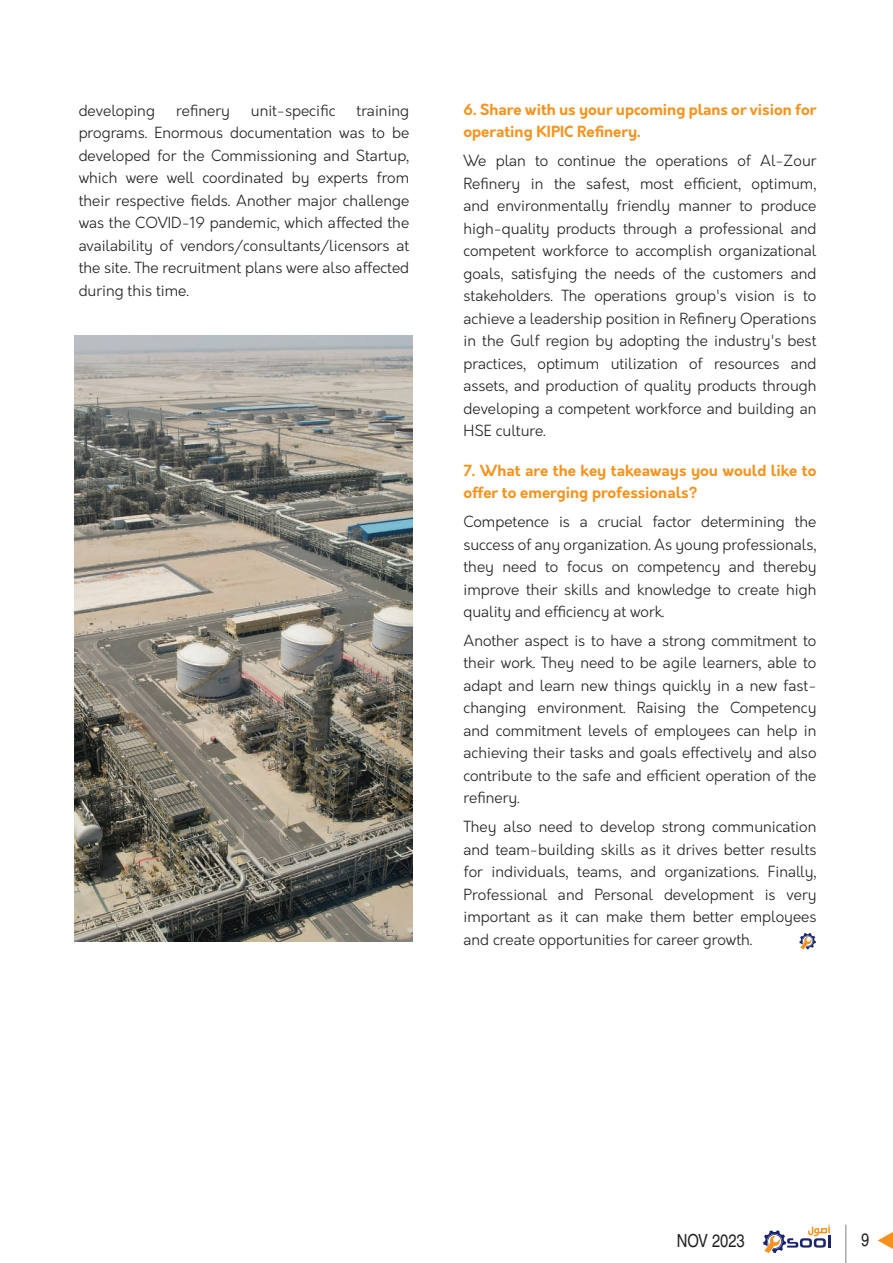
<style>
.page{position:relative;width:893px;height:1263px;background:#fff}
.page>*{position:absolute;margin:0;border:0;box-sizing:border-box;transform-origin:0 0}
.t1{font:condensed 18px "Helvetica CE";color:#231f20}
.t2{font:300 15px/22.5px "Orkney";color:#231f20;text-align:justify}
.t3{font:700 15px/22.5px "Orkney";color:#f7931d}
</style>
<div class="page">
<svg style="left:763px;top:1225px;width:67px;height:28px"></svg>
<hr style="left:845px;top:1225px;width:1px;height:38px;background:#a8a9ad">
<svg style="left:878px;top:1232px;width:15px;height:17px"></svg>
<svg style="left:799px;top:933px;width:17px;height:16px"></svg>
<img style="left:75px;top:336px;width:337px;height:606px">
<p class="t2" style="left:79px;top:99px;width:332px;text-indent:278px">training programs. Enormous documentation was to be developed for the Commissioning and Startup, which were well coordinated by experts from their respective fields. Another major challenge was the COVID-19 pandemic, which affected the availability of vendors/consultants/licensors at the site. The recruitment plans were also affected during this time.</p>
<p class="t3" style="left:463px;top:98px;width:354px">6. Share with us your upcoming plans or vision for operating KIPIC Refinery.</p>
<p class="t2" style="left:79px;top:99px;width:78px">developing</p>
<p class="t2" style="left:176px;top:99px;width:55px">refinery</p>
<p class="t2" style="left:251px;top:99px;width:86px">unit-specific</p>
<p class="t2" style="left:463px;top:150px;width:354px">We plan to continue the operations of Al-Zour Refinery in the safest, most efficient, optimum, and environmentally friendly manner to produce high-quality products through a professional and competent workforce to accomplish organizational goals, satisfying the needs of the customers and stakeholders. The operations group's vision is to achieve a leadership position in Refinery Operations in the Gulf region by adopting the industry's best practices, optimum utilization of resources and assets, and production of quality products through developing a competent workforce and building an HSE culture.</p>
<p class="t3" style="left:463px;top:459px;width:354px">7. What are the key takeaways you would like to offer to emerging professionals?</p>
<p class="t2" style="left:463px;top:511px;width:354px">Competence is a crucial factor determining the success of any organization. As young professionals, they need to focus on competency and thereby improve their skills and knowledge to create high quality and efficiency at work.</p>
<p class="t2" style="left:463px;top:629px;width:354px">Another aspect is to have a strong commitment to their work. They need to be agile learners, able to adapt and learn new things quickly in a new fast&shy;changing environment. Raising the Competency and commitment levels of employees can help in achieving their tasks and goals effectively and also contribute to the safe and efficient operation of the refinery.</p>
<p class="t2" style="left:463px;top:816px;width:354px">They also need to develop strong communication and team-building skills as it drives better results for individuals, teams, and organizations. Finally, Professional and Personal development is very important as it can make them better employees and create opportunities for career growth.</p>
<p class="t1" style="left:677px;top:1230px;width:70px">NOV 2023</p>
<p class="t1" style="left:861px;top:1229px;width:10px">9</p>
</div>
